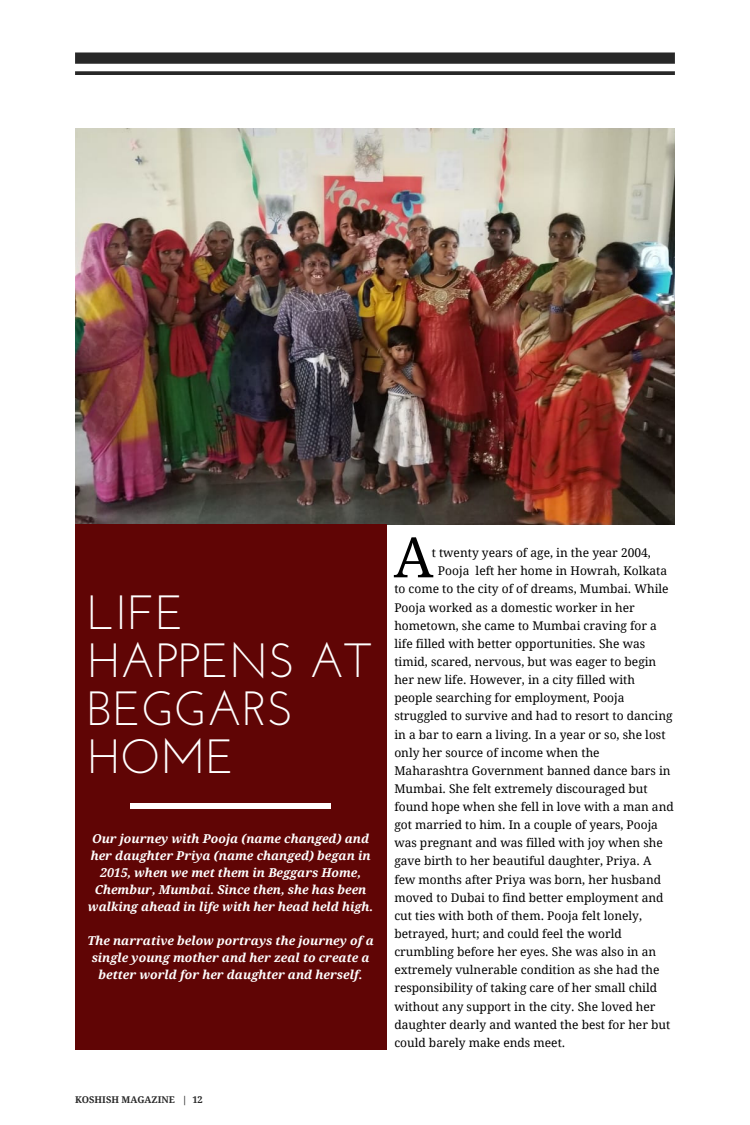
<style>
.page{position:relative;width:750px;height:1125px;background:#fff}
.page>*{position:absolute;margin:0;border:0;box-sizing:border-box;transform-origin:0 0}
.t1{font:56px "Droid Serif";color:#000}
.t2{font:48px/48px "Josefin Sans";color:#fff}
.t3{font:italic 700 12.2px/17px "Droid Serif";color:#fff;text-align:center}
.t4{font:12px/18.1px "Droid Serif";color:#000}
.t5{font:700 9.3px "Droid Serif";color:#282828}
</style>
<div class="page">
<svg style="left:75px;top:52px;width:600px;height:23px"></svg>
<img style="left:75px;top:128px;width:600px;height:397px">
<div style="left:75px;top:525px;width:311px;height:525px;background:#600505"></div>
<div style="left:131px;top:803px;width:200px;height:6px;background:#fff"></div>
<p class="t2" style="left:87px;top:593px;width:286px">LIFE<br>HAPPENS AT<br>BEGGARS<br>HOME</p>
<p class="t3" style="left:88px;top:830px;width:287px">Our journey with Pooja (name changed) and her daughter Priya (name changed) began in 2015, when we met them in Beggars Home, Chembur, Mumbai. Since then, she has been walking ahead in life with her head held high.</p>
<p class="t3" style="left:87px;top:932px;width:288px">The narrative below portrays the journey of a single young mother and her zeal to create a better world for her daughter and herself.</p>
<p class="t5" style="left:75px;top:1094px;width:129px">KOSHISH MAGAZINE | 12</p>
<p class="t1" style="left:394px;top:525px;width:41px">A</p>
<p class="t4" style="left:432px;top:544px;width:221px">t twenty years of age, in the year 2004,</p>
<p class="t4" style="left:394px;top:562px;width:281px;text-indent:44px">Pooja left her home in Howrah, Kolkata to come to the city of of dreams, Mumbai. While Pooja worked as a domestic worker in her hometown, she came to Mumbai craving for a life filled with better opportunities. She was timid, scared, nervous, but was eager to begin her new life. However, in a city filled with people searching for employment, Pooja struggled to survive and had to resort to dancing in a bar to earn a living. In a year or so, she lost only her source of income when the Maharashtra Government banned dance bars in Mumbai. She felt extremely discouraged but found hope when she fell in love with a man and got married to him. In a couple of years, Pooja was pregnant and was filled with joy when she gave birth to her beautiful daughter, Priya. A few months after Priya was born, her husband moved to Dubai to find better employment and cut ties with both of them. Pooja felt lonely, betrayed, hurt; and could feel the world crumbling before her eyes. She was also in an extremely vulnerable condition as she had the responsibility of taking care of her small child without any support in the city. She loved her daughter dearly and wanted the best for her but could barely make ends meet.</p>
</div>
